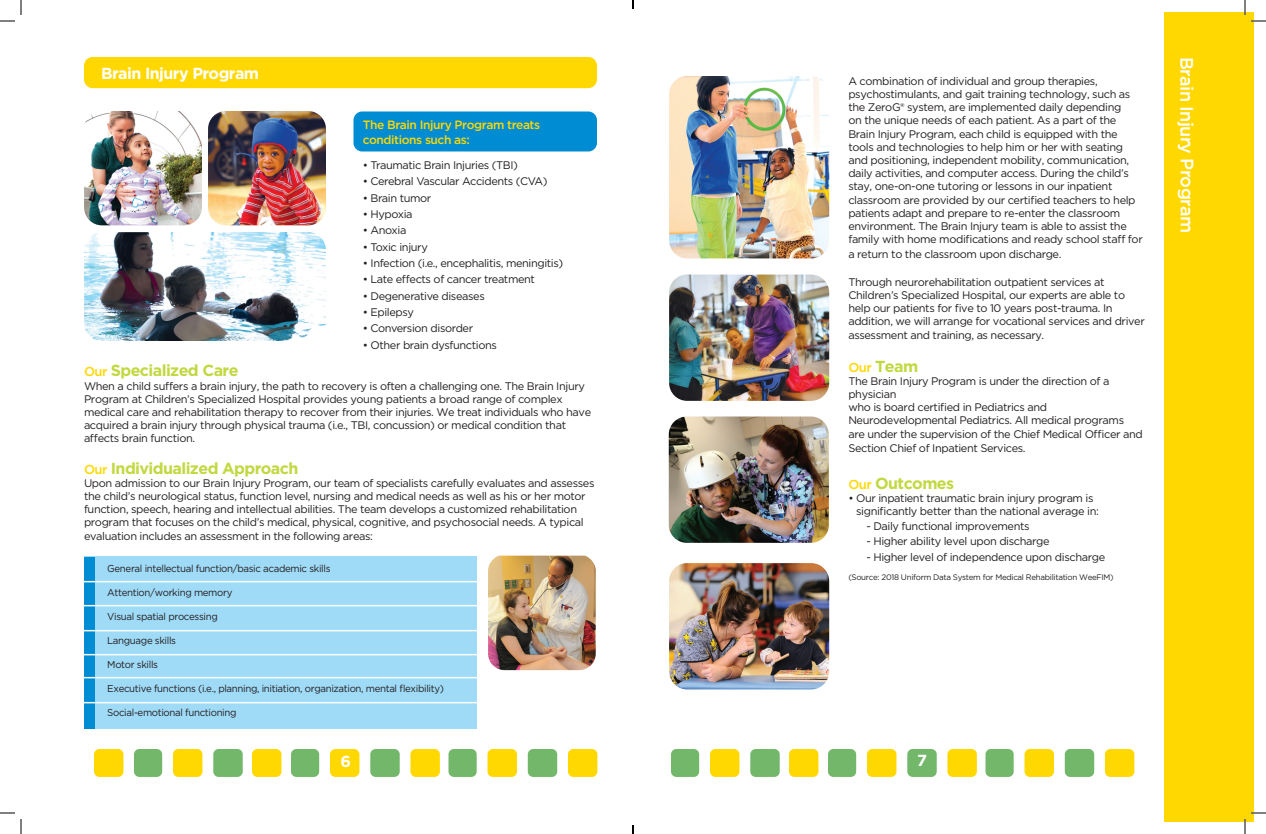
<style>
.page{position:relative;width:1266px;height:834px;background:#fff}
.page>*{position:absolute;margin:0;border:0;box-sizing:border-box;transform-origin:0 0}
.t1{font:500 18px "Gotham";letter-spacing:-.04em;color:#fff}
.t2{font:700 16px "Gotham";letter-spacing:-.035em;color:#c2d83f}
.t3{font:700 16px "Gotham";letter-spacing:-.035em;color:#fff}
.t4{font:500 12px/15px "Gotham";letter-spacing:-.035em;color:#ffd801}
.t5{font:11px/13.2px "Gotham";letter-spacing:-.035em;color:#231f20}
.t6{font:10px "Gotham";letter-spacing:-.035em;color:#231f20}
.t7{font:8px "Gotham";letter-spacing:-.035em;color:#231f20}
.s1{font-weight:500;font-size:13px;color:#ffd801}
</style>
<div class="page">
<div style="left:1193px;top:12px;width:61px;height:810px;background:#ffd801"></div>
<div style="left:1164px;top:12px;width:45px;height:810px;background:#ffd801"></div>
<img style="left:84px;top:232px;width:242px;height:109px">
<img style="left:84px;top:111px;width:118px;height:114px">
<img style="left:208px;top:111px;width:118px;height:114px">
<div style="left:84px;top:556px;width:392px;height:173px;background:#9fdaf6"></div>
<div style="left:84px;top:557px;width:11px;height:172px;background:#008cd2"></div>
<hr style="left:81px;top:581px;width:422px;height:1px;background:#fff">
<hr style="left:81px;top:605px;width:422px;height:1px;background:#fff">
<hr style="left:81px;top:630px;width:422px;height:1px;background:#fff">
<hr style="left:81px;top:654px;width:422px;height:1px;background:#fff">
<hr style="left:81px;top:677px;width:422px;height:1px;background:#fff">
<hr style="left:81px;top:702px;width:422px;height:1px;background:#fff">
<div style="left:354px;top:112px;width:243px;height:40px;background:#008cd2;border-radius:9px"></div>
<img style="left:488px;top:556px;width:108px;height:114px">
<div style="left:84px;top:57px;width:513px;height:31px;background:#ffd801;border-radius:9px"></div>
<img style="left:669px;top:76px;width:160px;height:182px">
<img style="left:669px;top:275px;width:160px;height:126px">
<img style="left:669px;top:417px;width:160px;height:126px">
<img style="left:669px;top:563px;width:160px;height:126px">
<div style="left:985px;top:749px;width:29px;height:28px;background:#73b86a;border-radius:5px"></div>
<div style="left:1025px;top:749px;width:29px;height:28px;background:#ffd801;border-radius:5px"></div>
<div style="left:1065px;top:749px;width:29px;height:28px;background:#73b86a;border-radius:5px"></div>
<div style="left:1105px;top:749px;width:29px;height:28px;background:#ffd801;border-radius:5px"></div>
<div style="left:828px;top:749px;width:28px;height:28px;background:#73b86a;border-radius:5px"></div>
<div style="left:867px;top:749px;width:29px;height:28px;background:#ffd801;border-radius:5px"></div>
<div style="left:907px;top:749px;width:30px;height:28px;background:#73b86a;border-radius:5px"></div>
<div style="left:947px;top:749px;width:30px;height:28px;background:#ffd801;border-radius:5px"></div>
<div style="left:789px;top:749px;width:29px;height:28px;background:#ffd801;border-radius:5px"></div>
<div style="left:671px;top:749px;width:28px;height:28px;background:#73b86a;border-radius:5px"></div>
<div style="left:710px;top:749px;width:29px;height:28px;background:#ffd801;border-radius:5px"></div>
<div style="left:750px;top:749px;width:30px;height:28px;background:#73b86a;border-radius:5px"></div>
<div style="left:448px;top:749px;width:29px;height:28px;background:#73b86a;border-radius:5px"></div>
<div style="left:488px;top:749px;width:29px;height:28px;background:#ffd801;border-radius:5px"></div>
<div style="left:528px;top:749px;width:29px;height:28px;background:#73b86a;border-radius:5px"></div>
<div style="left:568px;top:749px;width:29px;height:28px;background:#ffd801;border-radius:5px"></div>
<div style="left:291px;top:749px;width:28px;height:28px;background:#73b86a;border-radius:5px"></div>
<div style="left:330px;top:749px;width:29px;height:28px;background:#ffd801;border-radius:5px"></div>
<div style="left:370px;top:749px;width:30px;height:28px;background:#73b86a;border-radius:5px"></div>
<div style="left:410px;top:749px;width:30px;height:28px;background:#ffd801;border-radius:5px"></div>
<div style="left:252px;top:749px;width:29px;height:28px;background:#ffd801;border-radius:5px"></div>
<div style="left:134px;top:749px;width:28px;height:28px;background:#73b86a;border-radius:5px"></div>
<div style="left:173px;top:749px;width:29px;height:28px;background:#ffd801;border-radius:5px"></div>
<div style="left:213px;top:749px;width:30px;height:28px;background:#73b86a;border-radius:5px"></div>
<div style="left:94px;top:749px;width:29px;height:28px;background:#ffd801;border-radius:5px"></div>
<svg style="left:0;top:0;width:22px;height:22px"></svg>
<svg style="left:0;top:812px;width:22px;height:22px"></svg>
<svg style="left:1244px;top:0;width:22px;height:22px"></svg>
<svg style="left:1244px;top:812px;width:22px;height:22px"></svg>
<svg style="left:632px;top:0;width:2px;height:9px"></svg>
<svg style="left:632px;top:825px;width:2px;height:9px"></svg>
<h2 class="t3" style="left:101px;top:63px;width:160px">Brain Injury Program</h2>
<p class="t4" style="left:363px;top:117px;width:179px">The Brain Injury Program treats conditions such as:</p>
<p class="t5" style="left:363px;top:158px;width:157px">• Traumatic Brain Injuries (TBI)</p>
<p class="t5" style="left:363px;top:175px;width:186px">• Cerebral Vascular Accidents (CVA)</p>
<p class="t5" style="left:363px;top:191px;width:70px">• Brain tumor</p>
<p class="t5" style="left:363px;top:207px;width:51px">• Hypoxia</p>
<p class="t5" style="left:363px;top:224px;width:45px">• Anoxia</p>
<p class="t5" style="left:363px;top:240px;width:67px">• Toxic injury</p>
<p class="t5" style="left:363px;top:256px;width:202px">• Infection (i.e., encephalitis, meningitis)</p>
<p class="t5" style="left:363px;top:273px;width:174px">• Late effects of cancer treatment</p>
<p class="t5" style="left:363px;top:289px;width:124px">• Degenerative diseases</p>
<p class="t5" style="left:363px;top:305px;width:53px">• Epilepsy</p>
<p class="t5" style="left:363px;top:322px;width:112px">• Conversion disorder</p>
<p class="t5" style="left:363px;top:338px;width:136px">• Other brain dysfunctions</p>
<h2 class="t2" style="left:84px;top:360px;width:156px"><span class="s1">Our</span> Specialized Care</h2>
<p class="t5" style="left:84px;top:379px;width:509px">When a child suffers a brain injury, the path to recovery is often a challenging one. The Brain Injury Program at Children’s Specialized Hospital provides young patients a broad range of complex medical care and rehabilitation therapy to recover from their injuries. We treat individuals who have acquired a brain injury through physical trauma (i.e., TBI, concussion) or medical condition that affects brain function.</p>
<h2 class="t2" style="left:84px;top:457px;width:216px"><span class="s1">Our</span> Individualized Approach</h2>
<p class="t5" style="left:84px;top:476px;width:512px">Upon admission to our Brain Injury Program, our team of specialists carefully evaluates and assesses the child’s neurological status, function level, nursing and medical needs as well as his or her motor function, speech, hearing and intellectual abilities. The team develops a customized rehabilitation program that focuses on the child’s medical, physical, cognitive, and psychosocial needs. A typical evaluation includes an assessment in the following areas:</p>
<p class="t6" style="left:107px;top:562px;width:225px">General intellectual function/basic academic skills</p>
<p class="t6" style="left:107px;top:586px;width:127px">Attention/working memory</p>
<p class="t6" style="left:107px;top:610px;width:112px">Visual spatial processing</p>
<p class="t6" style="left:107px;top:634px;width:70px">Language skills</p>
<p class="t6" style="left:107px;top:658px;width:52px">Motor skills</p>
<p class="t6" style="left:107px;top:682px;width:338px">Executive functions (i.e., planning, initiation, organization, mental flexibility)</p>
<p class="t6" style="left:107px;top:706px;width:131px">Social-emotional functioning</p>
<p class="t5" style="left:848px;top:74px;width:296px">A combination of individual and group therapies, psychostimulants, and gait training technology, such as the ZeroG® system, are implemented daily depending<br>on the unique needs of each patient. As a part of the Brain Injury Program, each child is equipped with the tools and technologies to help him or her with seating and positioning, independent mobility, communication, daily activities, and computer access. During the child’s stay, one-on-one tutoring or lessons in our inpatient classroom are provided by our certified teachers to help patients adapt and prepare to re-enter the classroom environment. The Brain Injury team is able to assist the family with home modifications and ready school staff for</p>
<p class="t5" style="left:848px;top:247px;width:215px">a return to the classroom upon discharge.</p>
<p class="t5" style="left:848px;top:275px;width:298px">Through neurorehabilitation outpatient services at Children’s Specialized Hospital, our experts are able to help our patients for five to 10 years post-trauma. In addition, we will arrange for vocational services and driver assessment and training, as necessary.</p>
<h2 class="t2" style="left:848px;top:355px;width:71px"><span class="s1">Our</span> Team</h2>
<p class="t5" style="left:848px;top:374px;width:296px">The Brain Injury Program is under the direction of a physician<br>who is board certified in Pediatrics and Neurodevelopmental Pediatrics. All medical programs are under the supervision of the Chief Medical Officer and</p>
<p class="t5" style="left:848px;top:441px;width:179px">Section Chief of Inpatient Services.</p>
<h2 class="t2" style="left:848px;top:473px;width:107px"><span class="s1">Our</span> Outcomes</h2>
<p class="t5" style="left:856px;top:491px;width:244px;text-indent:-8px">• Our inpatient traumatic brain injury program is significantly better than the national average in:</p>
<p class="t5" style="left:866px;top:520px;width:165px">- Daily functional improvements</p>
<p class="t5" style="left:866px;top:535px;width:185px">- Higher ability level upon discharge</p>
<p class="t5" style="left:866px;top:551px;width:240px">- Higher level of independence upon discharge</p>
<p class="t7" style="left:848px;top:572px;width:267px">(Source: 2018 Uniform Data System for Medical Rehabilitation WeeFIM)</p>
<h2 class="t3" style="left:340px;top:751px;width:12px">6</h2>
<h2 class="t3" style="left:917px;top:750px;width:11px">7</h2>
<h1 class="t1" style="left:1199px;top:57px;width:177px;rotate:90deg">Brain Injury Program</h1>
</div>
